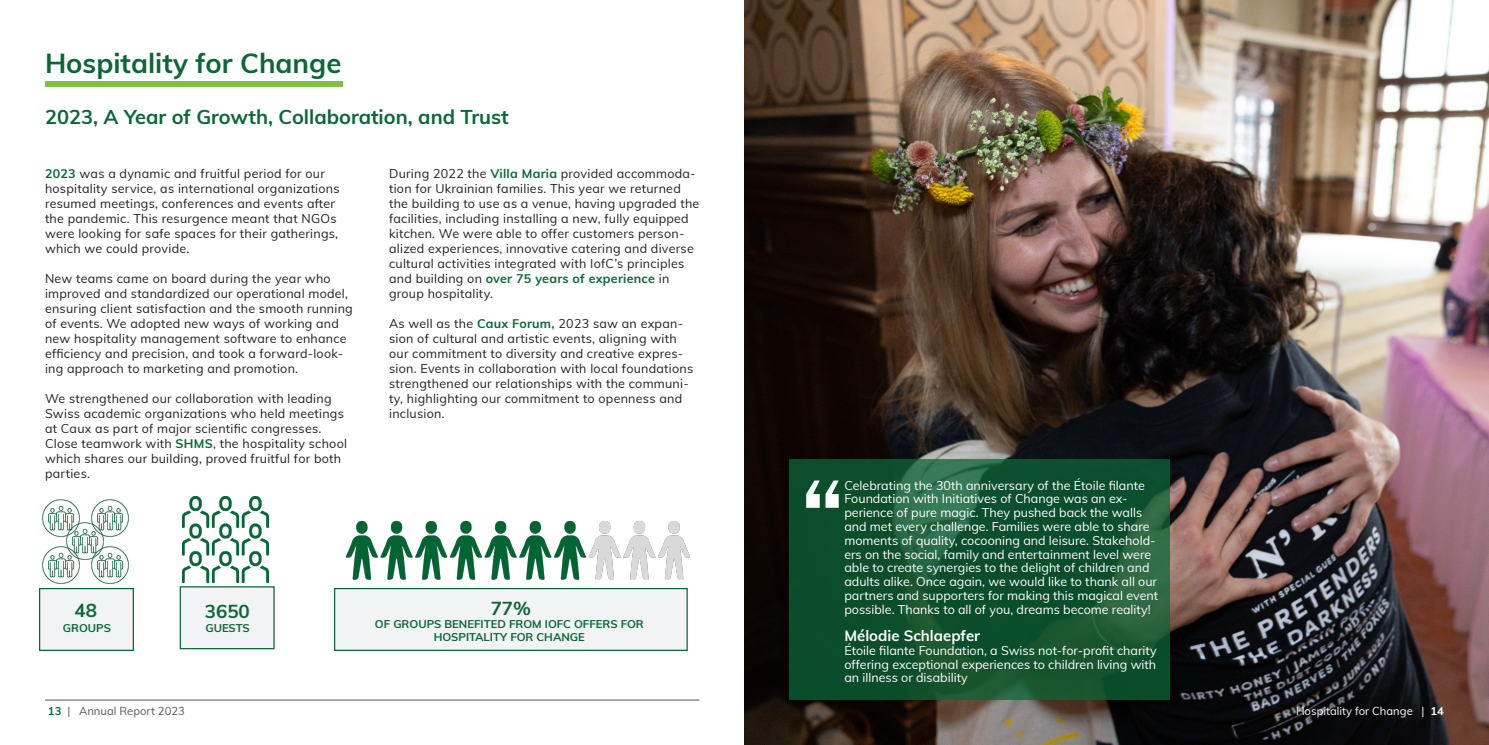
<style>
.page{position:relative;width:1489px;height:745px;background:#fff}
.page>*{position:absolute;margin:0;border:0;box-sizing:border-box;transform-origin:0 0}
.t1{font:600 100px "Franklin Gothic";color:#fff}
.Big_Headline_Dark{font:700 27.5px "Mulish";color:#0c6638}
.Big_Headline_Dark-2{font:700 20px "Mulish";color:#0c6638}
.t2{font:700 18.75px "Mulish";color:#0c6638}
.t3{font:700 15px "Mulish";color:#fff}
.Intro_Text_White{font:12.5px/15px "Mulish";letter-spacing:.02em;color:#231f20}
.t4{font:12.5px/13.8px "Mulish";color:#fff}
.t5{font:700 11.25px "Mulish";color:#0c6638}
.t6{font:11.25px "Mulish";color:#fff}
.t7{font:11.25px "Mulish";color:#57585a}
.s1{font-weight:700;color:#0c6638}
.s2{font-weight:700}
</style>
<div class="page">
<div style="left:45px;top:81px;width:297px;height:6px;background:#7fc241"></div>
<hr style="left:45px;top:699px;width:654px;height:1px;background:#57585a">
<div style="left:180px;top:586px;width:95px;height:62px;background:#f2f3f4"></div>
<img style="left:183px;top:496px;width:85px;height:86px">
<div style="left:39px;top:587px;width:95px;height:63px;background:#f2f3f4;border:1px solid #0c6638"></div>
<img style="left:42px;top:499px;width:38px;height:38px">
<img style="left:91px;top:499px;width:38px;height:38px">
<img style="left:42px;top:546px;width:38px;height:37px">
<img style="left:91px;top:546px;width:38px;height:37px">
<img style="left:66px;top:521px;width:39px;height:38px">
<img style="left:345px;top:521px;width:345px;height:59px">
<div style="left:334px;top:587px;width:353px;height:63px;background:#f2f3f4;border:1px solid #0c6638"></div>
<img style="left:744px;top:0;width:744px;height:744px">
<svg style="left:789px;top:459px;width:380px;height:240px;fill:#0c4e2c"></svg>
<p class="Big_Headline_Dark" style="left:45px;top:43px;width:298px">Hospitality for Change</p>
<p class="Big_Headline_Dark-2" style="left:45px;top:103px;width:465px">2023, A Year of Growth, Collaboration, and Trust</p>
<p class="Intro_Text_White" style="left:45px;top:165px;width:296px"><span class="s1">2023</span> was a dynamic and fruitful period for our hospitality service, as international organizations resumed meetings, conferences and events after the pandemic. This resurgence meant that NGOs were looking for safe spaces for their gatherings, which we could provide.</p>
<p class="Intro_Text_White" style="left:45px;top:270px;width:309px">New teams came on board during the year who improved and standardized our operational model, ensuring client satisfaction and the smooth running of events. We adopted new ways of working and new hospitality management software to enhance efficiency and precision, and took a forward-look&shy;ing approach to marketing and promotion.</p>
<p class="Intro_Text_White" style="left:45px;top:390px;width:303px">We strengthened our collaboration with leading Swiss academic organizations who held meetings at Caux as part of major scientific congresses.<br>Close teamwork with <span class="s1">SHMS</span>, the hospitality school which shares our building, proved fruitful for both parties.</p>
<p class="Intro_Text_White" style="left:389px;top:165px;width:312px">During 2022 the <span class="s1">Villa Maria</span> provided accommoda&shy;tion for Ukrainian families. This year we returned the building to use as a venue, having upgraded the facilities, including installing a new, fully equipped kitchen. We were able to offer customers person&shy;alized experiences, innovative catering and diverse cultural activities integrated with IofC’s principles and building on <span class="s1">over 75 years of experience</span> in group hospitality.</p>
<p class="Intro_Text_White" style="left:389px;top:315px;width:306px">As well as the <span class="s1">Caux Forum,</span> 2023 saw an expan&shy;sion of cultural and artistic events, aligning with our commitment to diversity and creative expres&shy;sion. Events in collaboration with local foundations strengthened our relationships with the communi&shy;ty, highlighting our commitment to openness and inclusion.</p>
<p class="t2" style="left:74px;top:596px;width:24px">48</p>
<p class="t5" style="left:63px;top:619px;width:50px">GROUPS</p>
<p class="t2" style="left:205px;top:596px;width:46px">3650</p>
<p class="t5" style="left:205px;top:619px;width:46px">GUESTS</p>
<p class="t7" style="left:48px;top:702px;width:138px"><span class="s1">13</span> | Annual Report 2023</p>
<p class="t2" style="left:490px;top:593px;width:42px">77%</p>
<p class="t5" style="left:375px;top:615px;width:270px">OF GROUPS BENEFITED FROM IOFC OFFERS FOR</p>
<p class="t5" style="left:434px;top:628px;width:153px">HOSPITALITY FOR CHANGE</p>
<p class="t4" style="left:844px;top:477px;width:315px">Celebrating the 30th anniversary of the Étoile filante Foundation with Initiatives of Change was an ex&shy;perience of pure magic. They pushed back the walls and met every challenge. Families were able to share moments of quality, cocooning and leisure. Stakehold&shy;ers on the social, family and entertainment level were able to create synergies to the delight of children and adults alike. Once again, we would like to thank all our partners and supporters for making this magical event possible. Thanks to all of you, dreams become reality!</p>
<p class="t3" style="left:844px;top:624px;width:137px">Mélodie Schlaepfer</p>
<p class="t4" style="left:844px;top:642px;width:314px;text-align:justify">Étoile filante Foundation, a Swiss not-for-profit charity offering exceptional experiences to children living with an illness or disability</p>
<p class="t1" style="left:800px;top:452px;width:45px">“</p>
<p class="t6" style="left:1295px;top:702px;width:149px">Hospitality for Change | <span class="s2">14</span></p>
</div>
